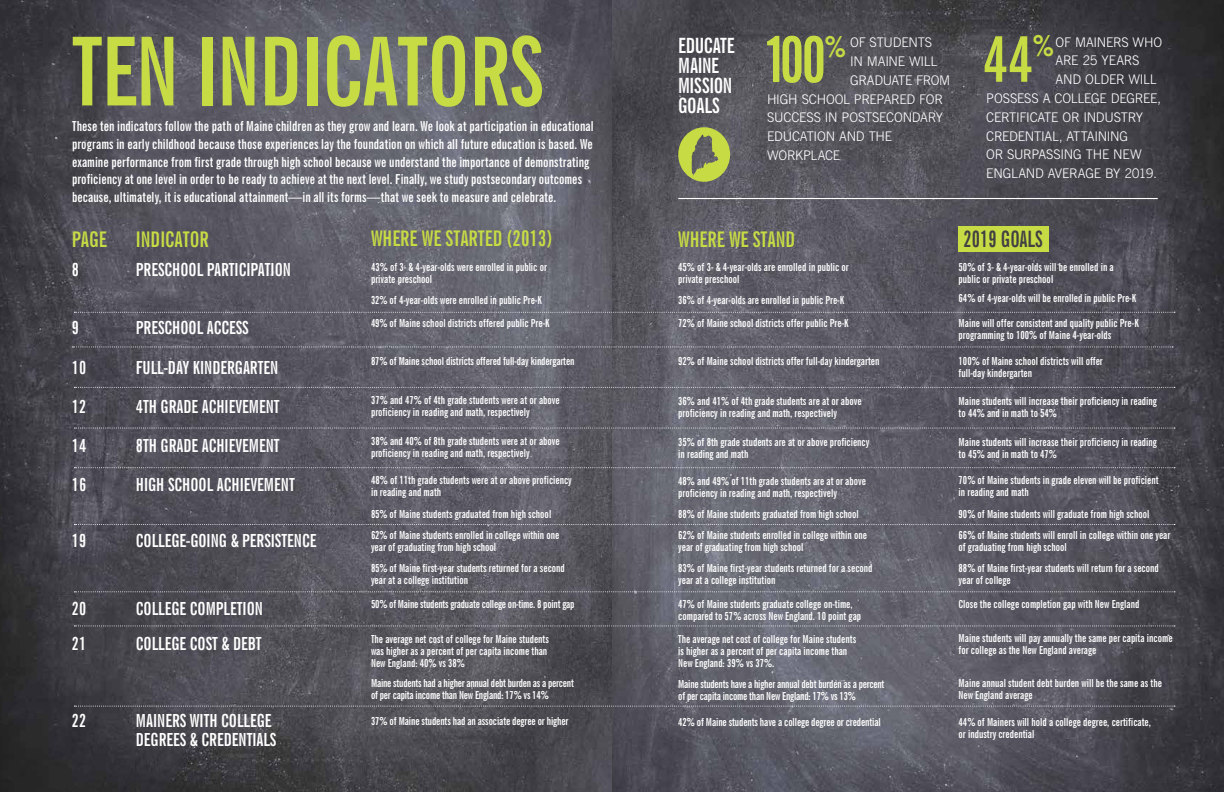
<style>
.page{position:relative;width:1224px;height:792px;background:#fff}
.page>*{position:absolute;margin:0;border:0;box-sizing:border-box;transform-origin:0 0}
.t1{font:700 extra-condensed 95px "News Gothic BT";letter-spacing:-.01em;color:#c7db45}
.t2{font:700 extra-condensed 63px "News Gothic BT";color:#c7db45}
.t3{font:700 extra-condensed 28.7px "News Gothic BT";color:#c7db45}
.t4{font:700 extra-condensed 22.5px "News Gothic BT";color:#414042;scale:.93 1}
.t5{font:700 extra-condensed 21.5px "News Gothic BT";color:#c7db45}
.t6{font:700 extra-condensed 21px/20px "News Gothic BT";letter-spacing:-.015em;color:#fff}
.t7{font:700 extra-condensed 18px/39px "News Gothic BT";color:#fff}
.t8{font:700 extra-condensed 13.7px/17.6px "News Gothic BT";letter-spacing:.005em;color:#fff}
.t9{font:300 13.3px "News Gothic BT";letter-spacing:-.015em;color:#fff}
.t10{font:700 extra-condensed 11px/12px "News Gothic BT";color:#fff}
.t11{font:700 extra-condensed 11px/12px "News Gothic BT";letter-spacing:-.02em;color:#fff}
.s1{font-weight:700;font-stretch:extra-condensed;font-size:63px;color:#c7db45}
.s2{font-weight:700;font-stretch:extra-condensed;font-size:28.7px;color:#c7db45}
</style>
<div class="page">
<img style="left:612px;top:0;width:612px;height:792px">
<img style="left:0;top:0;width:612px;height:792px">
<div style="left:959px;top:226px;width:90px;height:26px;background:#c7db45"></div>
<svg style="left:74px;top:312px;width:1101px;height:1px"></svg>
<svg style="left:72px;top:346px;width:1101px;height:1px"></svg>
<svg style="left:74px;top:387px;width:1101px;height:1px"></svg>
<svg style="left:74px;top:428px;width:1101px;height:1px"></svg>
<svg style="left:74px;top:467px;width:1101px;height:1px"></svg>
<svg style="left:74px;top:524px;width:1101px;height:1px"></svg>
<svg style="left:74px;top:591px;width:1101px;height:1px"></svg>
<svg style="left:74px;top:625px;width:1101px;height:1px"></svg>
<svg style="left:74px;top:706px;width:1101px;height:1px"></svg>
<svg style="left:678px;top:127px;width:52px;height:55px;background:#99a451"></svg>
<hr style="left:678px;top:198px;width:480px;height:1px;background:#fff">
<h1 class="t1" style="left:72px;top:14px;width:473px">TEN INDICATORS</h1>
<p class="t8" style="left:72px;top:118px;width:523px">These ten indicators follow the path of Maine children as they grow and learn. We look at participation in educational programs in early childhood because those experiences lay the foundation on which all future education is based. We examine performance from first grade through high school because we understand the importance of demonstrating proficiency at one level in order to be ready to achieve at the next level. Finally, we study postsecondary outcomes because, ultimately, it is educational attainment—in all its forms—that we seek to measure and celebrate.</p>
<h3 class="t5" style="left:72px;top:226px;width:36px">PAGE</h3>
<h3 class="t5" style="left:136px;top:226px;width:74px">INDICATOR</h3>
<h3 class="t7" style="left:72px;top:250px;width:9px">8</h3>
<h3 class="t7" style="left:136px;top:250px;width:157px">PRESCHOOL PARTICIPATION</h3>
<h3 class="t7" style="left:72px;top:308px;width:9px">9</h3>
<h3 class="t7" style="left:72px;top:348px;width:16px;text-align:justify">10<br>12<br>14<br>16</h3>
<h3 class="t7" style="left:136px;top:308px;width:114px">PRESCHOOL ACCESS</h3>
<h3 class="t7" style="left:136px;top:348px;width:160px">FULL-DAY KINDERGARTEN<br>4TH GRADE ACHIEVEMENT<br>8TH GRADE ACHIEVEMENT<br>HIGH SCHOOL ACHIEVEMENT</h3>
<h3 class="t7" style="left:72px;top:521px;width:16px">19</h3>
<h3 class="t7" style="left:136px;top:521px;width:182px">COLLEGE-GOING &amp; PERSISTENCE</h3>
<h3 class="t7" style="left:72px;top:591px;width:16px;line-height:35px">20<br>21</h3>
<h3 class="t7" style="left:136px;top:591px;width:129px;line-height:35px">COLLEGE COMPLETION<br>COLLEGE COST &amp; DEBT</h3>
<h3 class="t7" style="left:72px;top:701px;width:16px">22</h3>
<h3 class="t7" style="left:136px;top:711px;width:142px;line-height:19px">MAINERS WITH COLLEGE<br>DEGREES &amp; CREDENTIALS</h3>
<h3 class="t5" style="left:371px;top:225px;width:183px">WHERE WE STARTED (2013)</h3>
<p class="t10" style="left:371px;top:261px;width:177px">43% of 3- &amp; 4-year-olds were enrolled in public or private preschool</p>
<p class="t10" style="left:371px;top:288px;width:180px;line-height:22.8px">32% of 4-year-olds were enrolled in public Pre-K<br>49% of Maine school districts offered public Pre-K</p>
<p class="t10" style="left:371px;top:355px;width:205px">87% of Maine school districts offered full-day kindergarten</p>
<p class="t10" style="left:371px;top:394px;width:190px">37% and 47% of 4th grade students were at or above proficiency in reading and math, respectively</p>
<p class="t10" style="left:371px;top:435px;width:190px">38% and 40% of 8th grade students were at or above proficiency in reading and math, respectively</p>
<p class="t10" style="left:371px;top:474px;width:202px">48% of 11th grade students were at or above proficiency in reading and math</p>
<p class="t10" style="left:371px;top:503px;width:190px;line-height:21.2px">85% of Maine students graduated from high school<br>62% of Maine students enrolled in college within one</p>
<p class="t10" style="left:371px;top:537px;width:195px;line-height:20.8px">year of graduating from high school<br>85% of Maine first-year students returned for a second</p>
<p class="t10" style="left:371px;top:574px;width:99px">year at a college institution</p>
<p class="t11" style="left:371px;top:598px;width:205px">50% of Maine students graduate college on-time. 8 point gap</p>
<p class="t10" style="left:371px;top:633px;width:179px">The average net cost of college for Maine students was higher as a percent of per capita income than<br>New England: 40% vs 38%</p>
<p class="t11" style="left:371px;top:677px;width:204px">Maine students had a higher annual debt burden as a percent of per capita income than New England: 17% vs 14%</p>
<p class="t10" style="left:371px;top:715px;width:199px">37% of Maine students had an associate degree or higher</p>
<h3 class="t6" style="left:678px;top:35px;width:58px">EDUCATE</h3>
<h3 class="t3" style="left:825px;top:29px;width:23px">%</h3>
<h3 class="t6" style="left:678px;top:55px;width:56px">MAINE<br>MISSION<br>GOALS</h3>
<h2 class="t2" style="left:763px;top:21px;width:65px">100</h2>
<p class="t9" style="left:850px;top:34px;width:84px">OF STUDENTS</p>
<p class="t9" style="left:850px;top:53px;width:89px">IN MAINE WILL</p>
<p class="t9" style="left:850px;top:72px;width:102px">GRADUATE FROM</p>
<p class="t9" style="left:767px;top:91px;width:177px">HIGH SCHOOL PREPARED FOR</p>
<p class="t9" style="left:767px;top:110px;width:177px">SUCCESS IN POSTSECONDARY</p>
<p class="t9" style="left:767px;top:128px;width:126px">EDUCATION AND THE</p>
<p class="t9" style="left:767px;top:147px;width:75px">WORKPLACE</p>
<p class="t9" style="left:983px;top:34px;width:181px"><span class="s1">44</span><span class="s2">%</span>OF MAINERS WHO</p>
<p class="t9" style="left:1056px;top:53px;width:85px">ARE 25 YEARS</p>
<p class="t9" style="left:1056px;top:71px;width:102px">AND OLDER WILL</p>
<p class="t9" style="left:986px;top:90px;width:176px">POSSESS A COLLEGE DEGREE,</p>
<p class="t9" style="left:986px;top:109px;width:158px">CERTIFICATE OR INDUSTRY</p>
<p class="t9" style="left:986px;top:128px;width:144px">CREDENTIAL, ATTAINING</p>
<p class="t9" style="left:986px;top:147px;width:157px">OR SURPASSING THE NEW</p>
<p class="t9" style="left:986px;top:165px;width:172px">ENGLAND AVERAGE BY 2019.</p>
<h3 class="t5" style="left:678px;top:226px;width:119px">WHERE WE STAND</h3>
<h3 class="t4" style="left:964px;top:225px;width:86px">2019 GOALS</h3>
<p class="t10" style="left:959px;top:261px;width:157px">50% of 3- &amp; 4-year-olds will be enrolled in a public or private preschool</p>
<p class="t10" style="left:959px;top:292px;width:179px">64% of 4-year-olds will be enrolled in public Pre-K</p>
<p class="t10" style="left:959px;top:317px;width:182px">Maine will offer consistent and quality public Pre-K programming to 100% of Maine 4-year-olds</p>
<p class="t10" style="left:959px;top:355px;width:146px">100% of Maine school districts will offer full-day kindergarten</p>
<p class="t10" style="left:959px;top:395px;width:200px">Maine students will increase their proficiency in reading to 44% and in math to 54%</p>
<p class="t10" style="left:959px;top:436px;width:200px">Maine students will increase their proficiency in reading to 45% and in math to 47%</p>
<p class="t10" style="left:959px;top:474px;width:202px">70% of Maine students in grade eleven will be proficient in reading and math</p>
<p class="t10" style="left:959px;top:504px;width:213px;line-height:21px">90% of Maine students will graduate from high school<br>66% of Maine students will enroll in college within one year</p>
<p class="t10" style="left:959px;top:537px;width:202px;line-height:21px">of graduating from high school<br>88% of Maine first-year students will return for a second</p>
<p class="t10" style="left:959px;top:568px;width:182px;line-height:24px">year of college<br>Close the college completion gap with New England</p>
<p class="t10" style="left:959px;top:632px;width:216px">Maine students will pay annually the same per capita income for college as the New England average</p>
<p class="t10" style="left:959px;top:677px;width:205px">Maine annual student debt burden will be the same as the<br>New England average</p>
<p class="t10" style="left:959px;top:716px;width:194px">44% of Mainers will hold a college degree, certificate, or industry credential</p>
<p class="t10" style="left:678px;top:261px;width:172px">45% of 3- &amp; 4-year-olds are enrolled in public or private preschool</p>
<p class="t10" style="left:678px;top:288px;width:172px;line-height:22.8px">36% of 4-year-olds are enrolled in public Pre-K<br>72% of Maine school districts offer public Pre-K</p>
<p class="t10" style="left:678px;top:355px;width:203px">92% of Maine school districts offer full-day kindergarten</p>
<p class="t10" style="left:678px;top:395px;width:185px">36% and 41% of 4th grade students are at or above proficiency in reading and math, respectively</p>
<p class="t10" style="left:678px;top:436px;width:193px">35% of 8th grade students are at or above proficiency in reading and math</p>
<p class="t10" style="left:678px;top:475px;width:189px">48% and 49% of 11th grade students are at or above proficiency in reading and math, respectively</p>
<p class="t10" style="left:678px;top:504px;width:190px;line-height:21px">88% of Maine students graduated from high school<br>62% of Maine students enrolled in college within one</p>
<p class="t10" style="left:678px;top:537px;width:196px;line-height:21px">year of graduating from high school<br>83% of Maine first-year students returned for a second</p>
<p class="t10" style="left:678px;top:568px;width:176px;line-height:24px">year at a college institution<br>47% of Maine students graduate college on-time,</p>
<p class="t10" style="left:678px;top:605px;width:184px;line-height:22.8px">compared to 57% across New England. 10 point gap<br>The average net cost of college for Maine students</p>
<p class="t10" style="left:678px;top:645px;width:171px">is higher as a percent of per capita income than<br>New England: 39% vs 37%.</p>
<p class="t11" style="left:678px;top:678px;width:208px">Maine students have a higher annual debt burden as a percent of per capita income than New England: 17% vs 13%</p>
<p class="t10" style="left:678px;top:716px;width:204px">42% of Maine students have a college degree or credential</p>
</div>
